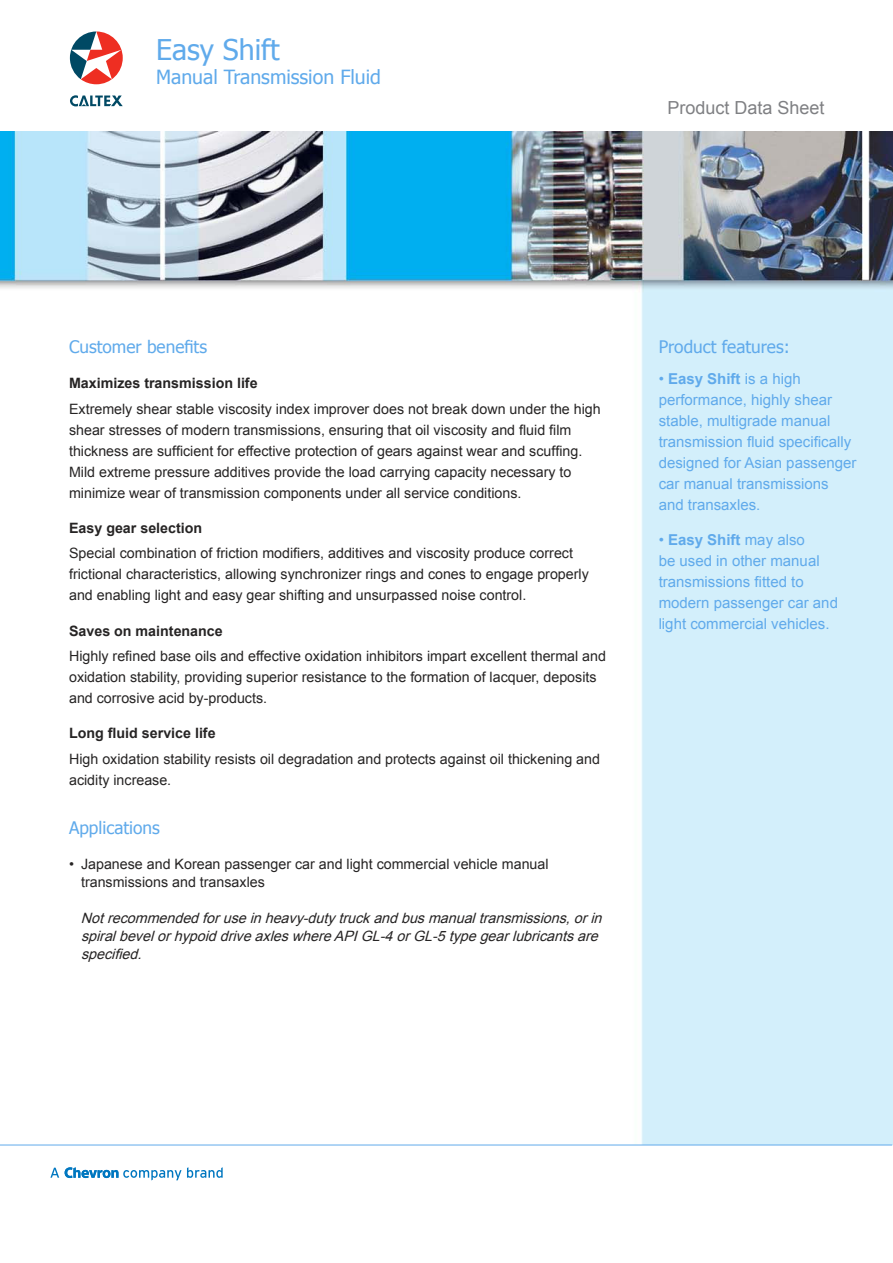
<style>
.page{position:relative;width:893px;height:1263px;background:#fff}
.page>*{position:absolute;margin:0;border:0;box-sizing:border-box;transform-origin:0 0}
.Paragraph_Style2{font:28.5px "Tahoma";color:#60aaeb}
.Paragraph_Style7{font:19.5px "Tahoma";color:#60aaeb}
.Paragraph_Style7-2{font:18px "Arial";color:#7f8083}
.Paragraph_Style1{font:17.25px "Tahoma";color:#60aaeb}
.Paragraph_Style8{font:17.25px "Tahoma";color:#60aaeb}
.Paragraph_Style5{font:17.25px "Tahoma";color:#60aaeb}
.Paragraph_Style9{font:15px/21px "Arial";color:#60aaeb}
.Paragraph_Style10{font:15px/21px "Arial";color:#60aaeb}
.Paragraph_Style3{font:14.25px/21px "Arial";color:#262424}
.Paragraph_Style6{font:italic 14.25px/18px "Arial";color:#262424}
.Paragraph_Style4{font:14.25px/21px "Arial";color:#262424}
.Paragraph_Style6-2{font:14.25px/18px "Arial";color:#262424}
.Paragraph_Style2-2{font:700 14.25px "Arial";color:#262424}
.s1{font-weight:700}
</style>
<div class="page">
<img style="left:0;top:132px;width:892px;height:1013px">
<hr style="left:0;top:1145px;width:892px;height:1px;background:#60aaeb">
<svg style="left:70px;top:32px;width:53px;height:52px"></svg>
<svg style="left:70px;top:95px;width:53px;height:11px"></svg>
<svg style="left:50px;top:1168px;width:9px;height:10px"></svg>
<svg style="left:65px;top:1167px;width:116px;height:13px"></svg>
<svg style="left:187px;top:1167px;width:36px;height:11px"></svg>
<p class="Paragraph_Style2" style="left:156px;top:31px;width:125px">Easy Shift</p>
<p class="Paragraph_Style7" style="left:156px;top:64px;width:226px">Manual Transmission Fluid</p>
<p class="Paragraph_Style7-2" style="left:667px;top:96px;width:159px">Product Data Sheet</p>
<p class="Paragraph_Style1" style="left:69px;top:335px;width:139px">Customer benefits</p>
<p class="Paragraph_Style2-2" style="left:69px;top:374px;width:190px">Maximizes transmission life</p>
<p class="Paragraph_Style3" style="left:69px;top:398px;width:533px">Extremely shear stable viscosity index improver does not break down under the high shear stresses of modern transmissions, ensuring that oil viscosity and fluid film thickness are sufficient for effective protection of gears against wear and scuffing.<br>Mild extreme pressure additives provide the load carrying capacity necessary to minimize wear of transmission components under all service conditions.</p>
<p class="Paragraph_Style2-2" style="left:69px;top:518px;width:135px">Easy gear selection</p>
<p class="Paragraph_Style3" style="left:69px;top:543px;width:521px">Special combination of friction modifiers, additives and viscosity produce correct frictional characteristics, allowing synchronizer rings and cones to engage properly and enabling light and easy gear shifting and unsurpassed noise control.</p>
<p class="Paragraph_Style2-2" style="left:69px;top:621px;width:155px">Saves on maintenance</p>
<p class="Paragraph_Style3" style="left:69px;top:646px;width:538px">Highly refined base oils and effective oxidation inhibitors impart excellent thermal and oxidation stability, providing superior resistance to the formation of lacquer, deposits and corrosive acid by-products.</p>
<p class="Paragraph_Style2-2" style="left:69px;top:724px;width:148px">Long fluid service life</p>
<p class="Paragraph_Style4" style="left:69px;top:749px;width:532px">High oxidation stability resists oil degradation and protects against oil thickening and acidity increase.</p>
<p class="Paragraph_Style5" style="left:69px;top:817px;width:92px">Applications</p>
<p class="Paragraph_Style6-2" style="left:81px;top:855px;width:469px;text-indent:-12px">• Japanese and Korean passenger car and light commercial vehicle manual transmissions and transaxles</p>
<p class="Paragraph_Style6" style="left:81px;top:909px;width:527px">Notrecommendedforuseinheavy-dutytruckandbusmanualtransmissions,orin spiralbevelorhypoiddriveaxleswhereAPIGL-4orGL-5typegearlubricantsare specified.</p>
<p class="Paragraph_Style8" style="left:658px;top:335px;width:133px">Product features:</p>
<p class="Paragraph_Style9" style="left:658px;top:369px;width:199px">• <span class="s1">Easy Shift</span> is a high performance, highly shear stable, multigrade manual transmission fluid specifically designed for Asian passenger car manual transmissions and transaxles.</p>
<p class="Paragraph_Style10" style="left:658px;top:529px;width:181px">• <span class="s1">Easy Shift</span> may also<br>be used in other manual transmissions fitted to modern passenger car and light commercial vehicles.</p>
</div>
